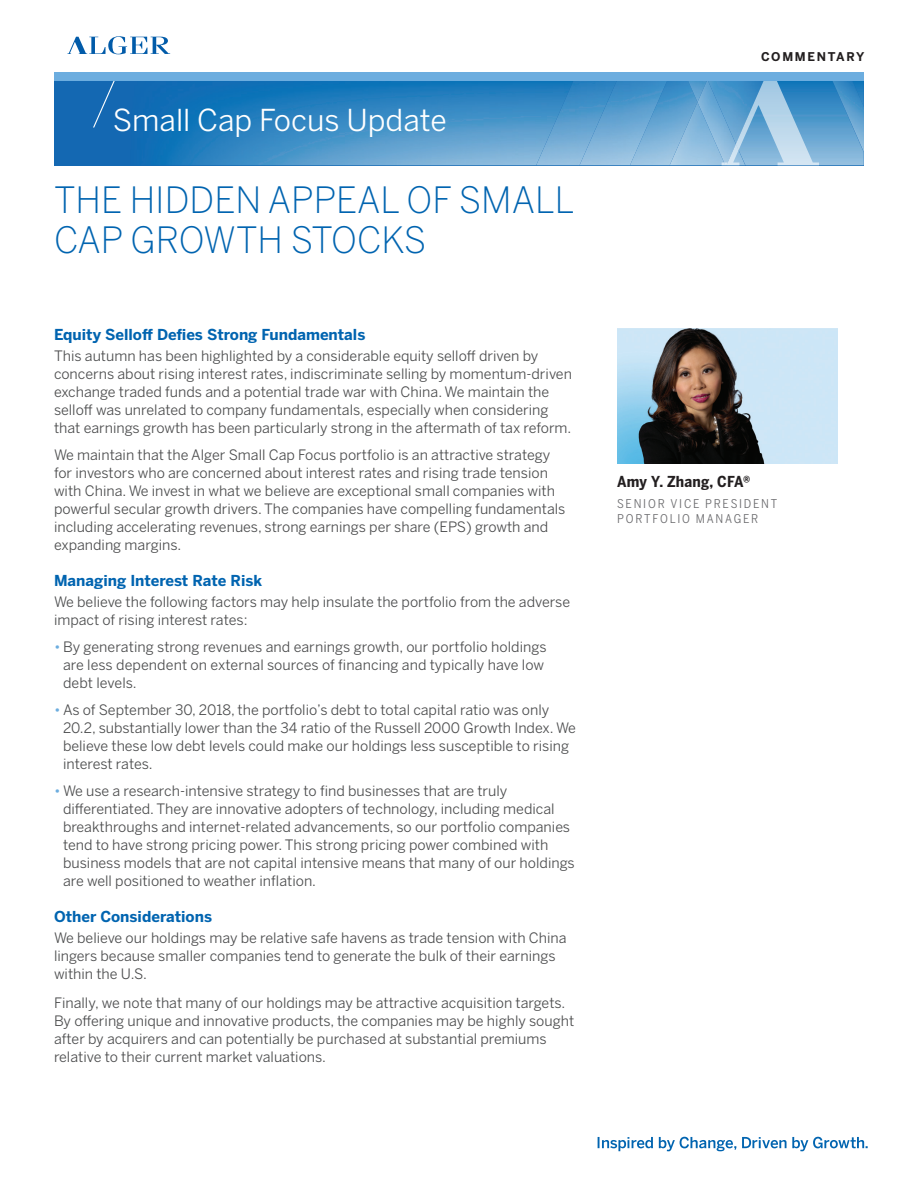
<style>
.page{position:relative;width:918px;height:1188px;background:#fff}
.page>*{position:absolute;margin:0;border:0;box-sizing:border-box;transform-origin:0 0}
.Banner_Title{font:300 36px/40.5px "Benton Sans";color:#0164b0}
.Banner_Title-2{font:30px "Benton Sans";color:#fff}
.Head{font:700 15px "Benton Sans";color:#0164b0}
.Figure_Title{font:700 15px "Benton Sans Cond";letter-spacing:.015em;color:#231f20;scale:1.05 1}
.Body_Large{font:14.25px/18px "Benton Sans";color:#4b4c4d}
.Figure_Title-2{font:12px "Benton Sans Cond";letter-spacing:.14em;color:#69696c;scale:1.05 1}
.Collateral_Type{font:700 12px "Benton Sans";letter-spacing:.14em;color:#231f20}
.s1{color:#6caddf}
</style>
<div class="page">
<div style="left:54px;top:80px;width:16px;height:85px;background:#1468b2"></div>
<img style="left:70px;top:81px;width:794px;height:84px">
<img style="left:536px;top:81px;width:44px;height:84px">
<img style="left:580px;top:81px;width:88px;height:84px">
<img style="left:670px;top:81px;width:52px;height:84px">
<img style="left:688px;top:81px;width:19px;height:21px">
<img style="left:832px;top:81px;width:32px;height:71px">
<svg style="left:722px;top:81px;width:97px;height:84px;background:#79b0d7"></svg>
<svg style="left:598px;top:1137px;width:270px;height:14px"></svg>
<div style="left:54px;top:72px;width:810px;height:9px;background:#6caddf"></div>
<svg style="left:68px;top:36px;width:102px;height:18px"></svg>
<svg style="left:93px;top:81px;width:22px;height:47px"></svg>
<img style="left:617px;top:329px;width:220px;height:135px">
<p class="Banner_Title-2" style="left:113px;top:103px;width:336px">Small Cap Focus Update</p>
<p class="Banner_Title" style="left:54px;top:179px;width:522px">THE HIDDEN APPEAL OF SMALL<br>CAP GROWTH STOCKS</p>
<p class="Head" style="left:54px;top:326px;width:313px">Equity Selloff Defies Strong Fundamentals</p>
<p class="Body_Large" style="left:54px;top:347px;width:520px">This autumn has been highlighted by a considerable equity selloff driven by concerns about rising interest rates, indiscriminate selling by momentum-driven exchange traded funds and a potential trade war with China. We maintain the selloff was unrelated to company fundamentals, especially when considering that earnings growth has been particularly strong in the aftermath of tax reform.</p>
<p class="Body_Large" style="left:54px;top:446px;width:513px">We maintain that the Alger Small Cap Focus portfolio is an attractive strategy for investors who are concerned about interest rates and rising trade tension with China. We invest in what we believe are exceptional small companies with powerful secular growth drivers. The companies have compelling fundamentals including accelerating revenues, strong earnings per share (EPS) growth and expanding margins.</p>
<p class="Head" style="left:54px;top:572px;width:210px">Managing Interest Rate Risk</p>
<p class="Body_Large" style="left:54px;top:593px;width:518px">We believe the following factors may help insulate the portfolio from the adverse impact of rising interest rates:</p>
<p class="Body_Large" style="left:63px;top:638px;width:485px;text-indent:-9px"><span class="s1">•</span> By generating strong revenues and earnings growth, our portfolio holdings are less dependent on external sources of financing and typically have low debt levels.</p>
<p class="Body_Large" style="left:63px;top:701px;width:515px;text-indent:-9px"><span class="s1">•</span> As of September 30, 2018, the portfolio’s debt to total capital ratio was only 20.2, substantially lower than the 34 ratio of the Russell 2000 Growth Index. We believe these low debt levels could make our holdings less susceptible to rising interest rates.</p>
<p class="Body_Large" style="left:63px;top:782px;width:513px;text-indent:-9px"><span class="s1">•</span> We use a research-intensive strategy to find businesses that are truly differentiated. They are innovative adopters of technology, including medical breakthroughs and internet-related advancements, so our portfolio companies tend to have strong pricing power. This strong pricing power combined with business models that are not capital intensive means that many of our holdings are well positioned to weather inflation.</p>
<p class="Head" style="left:54px;top:908px;width:160px">Other Considerations</p>
<p class="Body_Large" style="left:54px;top:929px;width:514px">We believe our holdings may be relative safe havens as trade tension with China lingers because smaller companies tend to generate the bulk of their earnings within the U.S.</p>
<p class="Body_Large" style="left:54px;top:993px;width:522px">Finally, we note that many of our holdings may be attractive acquisition targets.<br>By offering unique and innovative products, the companies may be highly sought after by acquirers and can potentially be purchased at substantial premiums relative to their current market valuations.</p>
<p class="Collateral_Type" style="left:761px;top:49px;width:105px">COMMENTARY</p>
<p class="Figure_Title" style="left:617px;top:473px;width:129px">Amy Y. Zhang, CFA®</p>
<p class="Figure_Title-2" style="left:617px;top:497px;width:154px">SENIOR VICE PRESIDENT</p>
<p class="Figure_Title-2" style="left:617px;top:512px;width:136px">PORTFOLIO MANAGER</p>
</div>
